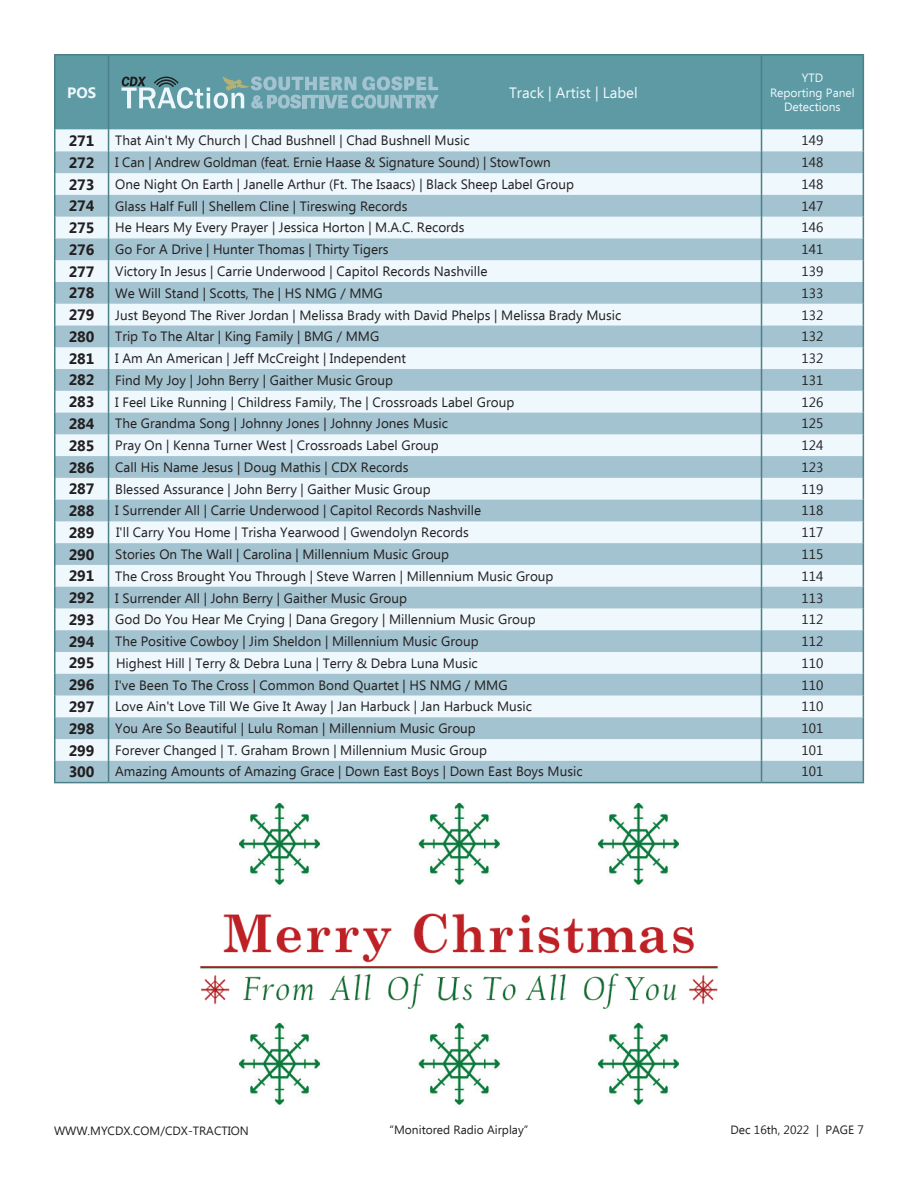
<style>
.page{position:relative;width:918px;height:1188px;background:#fff}
.page>*{position:absolute;margin:0;border:0;box-sizing:border-box;transform-origin:0 0}
.t1{font:700 15px "Ebrima";color:#231f20}
.t2{font:15px "Ebrima";color:#eef8fd}
.t3{font:700 15px "Ebrima";color:#eef8fd}
.t4{font:13.5px "Ebrima";color:#231f20}
.t5{font:12px "Ebrima";color:#231f20}
.t6{font:12px/14.4px "Ebrima";color:#eef8fd;text-align:center}
</style>
<div class="page">
<div style="left:56px;top:56px;width:807px;height:74px;background:#5d9aa3"></div>
<div style="left:56px;top:130px;width:807px;height:21px;background:#eef8fd"></div>
<svg style="left:56px;top:151px;width:807px;height:631px;background:#c8dde6"></svg>
<svg style="left:56px;top:456px;width:807px;height:240px;background:#c5dbe4"></svg>
<hr style="left:54px;top:54px;width:55px;height:2px;background:#4b8088">
<hr style="left:54px;top:56px;width:2px;height:74px;background:#4b8088">
<hr style="left:109px;top:54px;width:653px;height:2px;background:#4b8088">
<hr style="left:108px;top:56px;width:1px;height:74px;background:#4b8088">
<hr style="left:762px;top:54px;width:102px;height:2px;background:#4b8088">
<hr style="left:761px;top:56px;width:1px;height:74px;background:#4b8088">
<hr style="left:863px;top:56px;width:1px;height:74px;background:#4b8088">
<hr style="left:54px;top:130px;width:2px;height:21px;background:#4b8088">
<hr style="left:54px;top:151px;width:2px;height:22px;background:#4b8088">
<hr style="left:54px;top:173px;width:2px;height:22px;background:#4b8088">
<hr style="left:54px;top:195px;width:2px;height:22px;background:#4b8088">
<hr style="left:54px;top:217px;width:2px;height:21px;background:#4b8088">
<hr style="left:54px;top:238px;width:2px;height:22px;background:#4b8088">
<hr style="left:54px;top:260px;width:2px;height:22px;background:#4b8088">
<hr style="left:54px;top:282px;width:2px;height:22px;background:#4b8088">
<hr style="left:54px;top:304px;width:2px;height:22px;background:#4b8088">
<hr style="left:54px;top:326px;width:2px;height:21px;background:#4b8088">
<hr style="left:54px;top:347px;width:2px;height:22px;background:#4b8088">
<hr style="left:54px;top:369px;width:2px;height:22px;background:#4b8088">
<hr style="left:54px;top:391px;width:2px;height:22px;background:#4b8088">
<hr style="left:54px;top:413px;width:2px;height:21px;background:#4b8088">
<hr style="left:54px;top:434px;width:2px;height:22px;background:#4b8088">
<hr style="left:54px;top:456px;width:2px;height:22px;background:#4b8088">
<hr style="left:54px;top:478px;width:2px;height:22px;background:#4b8088">
<hr style="left:54px;top:500px;width:2px;height:21px;background:#4b8088">
<hr style="left:54px;top:521px;width:2px;height:22px;background:#4b8088">
<hr style="left:54px;top:543px;width:2px;height:22px;background:#4b8088">
<hr style="left:54px;top:565px;width:2px;height:22px;background:#4b8088">
<hr style="left:54px;top:587px;width:2px;height:21px;background:#4b8088">
<hr style="left:54px;top:608px;width:2px;height:22px;background:#4b8088">
<hr style="left:54px;top:630px;width:2px;height:22px;background:#4b8088">
<hr style="left:54px;top:652px;width:2px;height:22px;background:#4b8088">
<hr style="left:54px;top:674px;width:2px;height:22px;background:#4b8088">
<hr style="left:54px;top:696px;width:2px;height:21px;background:#4b8088">
<hr style="left:54px;top:717px;width:2px;height:22px;background:#4b8088">
<hr style="left:54px;top:739px;width:2px;height:22px;background:#4b8088">
<hr style="left:54px;top:761px;width:2px;height:21px;background:#4b8088">
<svg style="left:108px;top:130px;width:1px;height:652px"></svg>
<svg style="left:761px;top:130px;width:1px;height:652px"></svg>
<svg style="left:863px;top:130px;width:1px;height:652px"></svg>
<hr style="left:54px;top:782px;width:55px;height:1px;background:#4b8088">
<hr style="left:109px;top:782px;width:653px;height:1px;background:#4b8088">
<hr style="left:762px;top:782px;width:102px;height:1px;background:#4b8088">
<img style="left:200px;top:913px;width:518px;height:96px">
<img style="left:239px;top:1022px;width:440px;height:83px">
<img style="left:239px;top:802px;width:440px;height:83px">
<svg style="left:122px;top:76px;width:317px;height:33px;background:#7fadb5"></svg>
<p class="t3" style="left:67px;top:81px;width:30px">POS</p>
<p class="t2" style="left:509px;top:82px;width:130px">Track | Artist | Label</p>
<p class="t6" style="left:770px;top:71px;width:86px">YTD<br>Reporting Panel<br>Detections</p>
<p class="t1" style="left:69px;top:130px;width:27px">271</p>
<p class="t4" style="left:115px;top:131px;width:356px">That Ain't My Church | Chad Bushnell | Chad Bushnell Music</p>
<p class="t4" style="left:802px;top:131px;width:23px">149</p>
<p class="t1" style="left:69px;top:151px;width:27px">272</p>
<p class="t4" style="left:115px;top:153px;width:437px">I Can | Andrew Goldman (feat. Ernie Haase &amp; Signature Sound) | StowTown</p>
<p class="t4" style="left:802px;top:153px;width:23px">148</p>
<p class="t1" style="left:69px;top:173px;width:27px">273</p>
<p class="t4" style="left:115px;top:175px;width:460px">One Night On Earth | Janelle Arthur (Ft. The Isaacs) | Black Sheep Label Group</p>
<p class="t4" style="left:802px;top:175px;width:23px">148</p>
<p class="t1" style="left:69px;top:195px;width:27px">274</p>
<p class="t4" style="left:115px;top:196px;width:294px">Glass Half Full | Shellem Cline | Tireswing Records</p>
<p class="t4" style="left:802px;top:196px;width:23px">147</p>
<p class="t1" style="left:69px;top:217px;width:27px">275</p>
<p class="t4" style="left:115px;top:218px;width:351px">He Hears My Every Prayer | Jessica Horton | M.A.C. Records</p>
<p class="t4" style="left:802px;top:218px;width:23px">146</p>
<p class="t1" style="left:69px;top:238px;width:27px">276</p>
<p class="t4" style="left:115px;top:240px;width:275px">Go For A Drive | Hunter Thomas | Thirty Tigers</p>
<p class="t4" style="left:802px;top:240px;width:23px">141</p>
<p class="t1" style="left:69px;top:260px;width:27px">277</p>
<p class="t4" style="left:115px;top:262px;width:374px">Victory In Jesus | Carrie Underwood | Capitol Records Nashville</p>
<p class="t4" style="left:802px;top:262px;width:23px">139</p>
<p class="t1" style="left:69px;top:282px;width:27px">278</p>
<p class="t4" style="left:115px;top:283px;width:269px">We Will Stand | Scotts, The | HS NMG / MMG</p>
<p class="t4" style="left:802px;top:283px;width:23px">133</p>
<p class="t1" style="left:69px;top:304px;width:27px">279</p>
<p class="t4" style="left:115px;top:305px;width:508px">Just Beyond The River Jordan | Melissa Brady with David Phelps | Melissa Brady Music</p>
<p class="t4" style="left:802px;top:305px;width:23px">132</p>
<p class="t1" style="left:69px;top:325px;width:27px">280</p>
<p class="t4" style="left:115px;top:327px;width:266px">Trip To The Altar | King Family | BMG / MMG</p>
<p class="t4" style="left:802px;top:327px;width:23px">132</p>
<p class="t1" style="left:69px;top:347px;width:27px">281</p>
<p class="t4" style="left:115px;top:349px;width:292px">I Am An American | Jeff McCreight | Independent</p>
<p class="t4" style="left:802px;top:349px;width:23px">132</p>
<p class="t1" style="left:69px;top:369px;width:27px">282</p>
<p class="t4" style="left:115px;top:370px;width:279px">Find My Joy | John Berry | Gaither Music Group</p>
<p class="t4" style="left:802px;top:370px;width:23px">131</p>
<p class="t1" style="left:69px;top:391px;width:27px">283</p>
<p class="t4" style="left:115px;top:392px;width:401px">I Feel Like Running | Childress Family, The | Crossroads Label Group</p>
<p class="t4" style="left:802px;top:392px;width:23px">126</p>
<p class="t1" style="left:69px;top:413px;width:27px">284</p>
<p class="t4" style="left:115px;top:414px;width:334px">The Grandma Song | Johnny Jones | Johnny Jones Music</p>
<p class="t4" style="left:802px;top:414px;width:23px">125</p>
<p class="t1" style="left:69px;top:434px;width:27px">285</p>
<p class="t4" style="left:115px;top:436px;width:325px">Pray On | Kenna Turner West | Crossroads Label Group</p>
<p class="t4" style="left:802px;top:436px;width:23px">124</p>
<p class="t1" style="left:69px;top:456px;width:27px">286</p>
<p class="t4" style="left:115px;top:458px;width:295px">Call His Name Jesus | Doug Mathis | CDX Records</p>
<p class="t4" style="left:802px;top:458px;width:23px">123</p>
<p class="t1" style="left:69px;top:478px;width:27px">287</p>
<p class="t4" style="left:115px;top:479px;width:317px">Blessed Assurance | John Berry | Gaither Music Group</p>
<p class="t4" style="left:802px;top:479px;width:23px">119</p>
<p class="t1" style="left:69px;top:500px;width:27px">288</p>
<p class="t4" style="left:115px;top:501px;width:367px">I Surrender All | Carrie Underwood | Capitol Records Nashville</p>
<p class="t4" style="left:802px;top:501px;width:23px">118</p>
<p class="t1" style="left:69px;top:521px;width:27px">289</p>
<p class="t4" style="left:116px;top:523px;width:354px">I'll Carry You Home | Trisha Yearwood | Gwendolyn Records</p>
<p class="t4" style="left:802px;top:523px;width:23px">117</p>
<p class="t1" style="left:69px;top:543px;width:27px">290</p>
<p class="t4" style="left:115px;top:545px;width:335px">Stories On The Wall | Carolina | Millennium Music Group</p>
<p class="t4" style="left:802px;top:545px;width:23px">115</p>
<p class="t1" style="left:69px;top:565px;width:27px">291</p>
<p class="t4" style="left:115px;top:566px;width:440px">The Cross Brought You Through | Steve Warren | Millennium Music Group</p>
<p class="t4" style="left:802px;top:566px;width:23px">114</p>
<p class="t1" style="left:69px;top:587px;width:27px">292</p>
<p class="t4" style="left:115px;top:588px;width:293px">I Surrender All | John Berry | Gaither Music Group</p>
<p class="t4" style="left:802px;top:588px;width:23px">113</p>
<p class="t1" style="left:69px;top:608px;width:27px">293</p>
<p class="t4" style="left:115px;top:610px;width:422px">God Do You Hear Me Crying | Dana Gregory | Millennium Music Group</p>
<p class="t4" style="left:802px;top:610px;width:23px">112</p>
<p class="t1" style="left:69px;top:630px;width:27px">294</p>
<p class="t4" style="left:115px;top:632px;width:365px">The Positive Cowboy | Jim Sheldon | Millennium Music Group</p>
<p class="t4" style="left:802px;top:632px;width:23px">112</p>
<p class="t1" style="left:69px;top:652px;width:27px">295</p>
<p class="t4" style="left:116px;top:653px;width:363px">Highest Hill | Terry &amp; Debra Luna | Terry &amp; Debra Luna Music</p>
<p class="t4" style="left:802px;top:653px;width:23px">110</p>
<p class="t1" style="left:69px;top:674px;width:27px">296</p>
<p class="t4" style="left:115px;top:675px;width:394px">I've Been To The Cross | Common Bond Quartet | HS NMG / MMG</p>
<p class="t4" style="left:802px;top:675px;width:23px">110</p>
<p class="t1" style="left:69px;top:696px;width:27px">297</p>
<p class="t4" style="left:115px;top:697px;width:418px">Love Ain't Love Till We Give It Away | Jan Harbuck | Jan Harbuck Music</p>
<p class="t4" style="left:802px;top:697px;width:23px">110</p>
<p class="t1" style="left:69px;top:717px;width:27px">298</p>
<p class="t4" style="left:115px;top:719px;width:362px">You Are So Beautiful | Lulu Roman | Millennium Music Group</p>
<p class="t4" style="left:802px;top:719px;width:23px">101</p>
<p class="t1" style="left:69px;top:739px;width:27px">299</p>
<p class="t4" style="left:115px;top:740px;width:373px">Forever Changed | T. Graham Brown | Millennium Music Group</p>
<p class="t4" style="left:802px;top:740px;width:23px">101</p>
<p class="t1" style="left:69px;top:760px;width:27px">300</p>
<p class="t4" style="left:115px;top:762px;width:469px">Amazing Amounts of Amazing Grace | Down East Boys | Down East Boys Music</p>
<p class="t4" style="left:802px;top:762px;width:23px">101</p>
<p class="t5" style="left:54px;top:1123px;width:196px">WWW.MYCDX.COM/CDX-TRACTION</p>
<p class="t5" style="left:390px;top:1121px;width:140px">“Monitored Radio Airplay”</p>
<p class="t5" style="left:730px;top:1121px;width:135px">Dec 16th, 2022 | PAGE 7</p>
</div>
